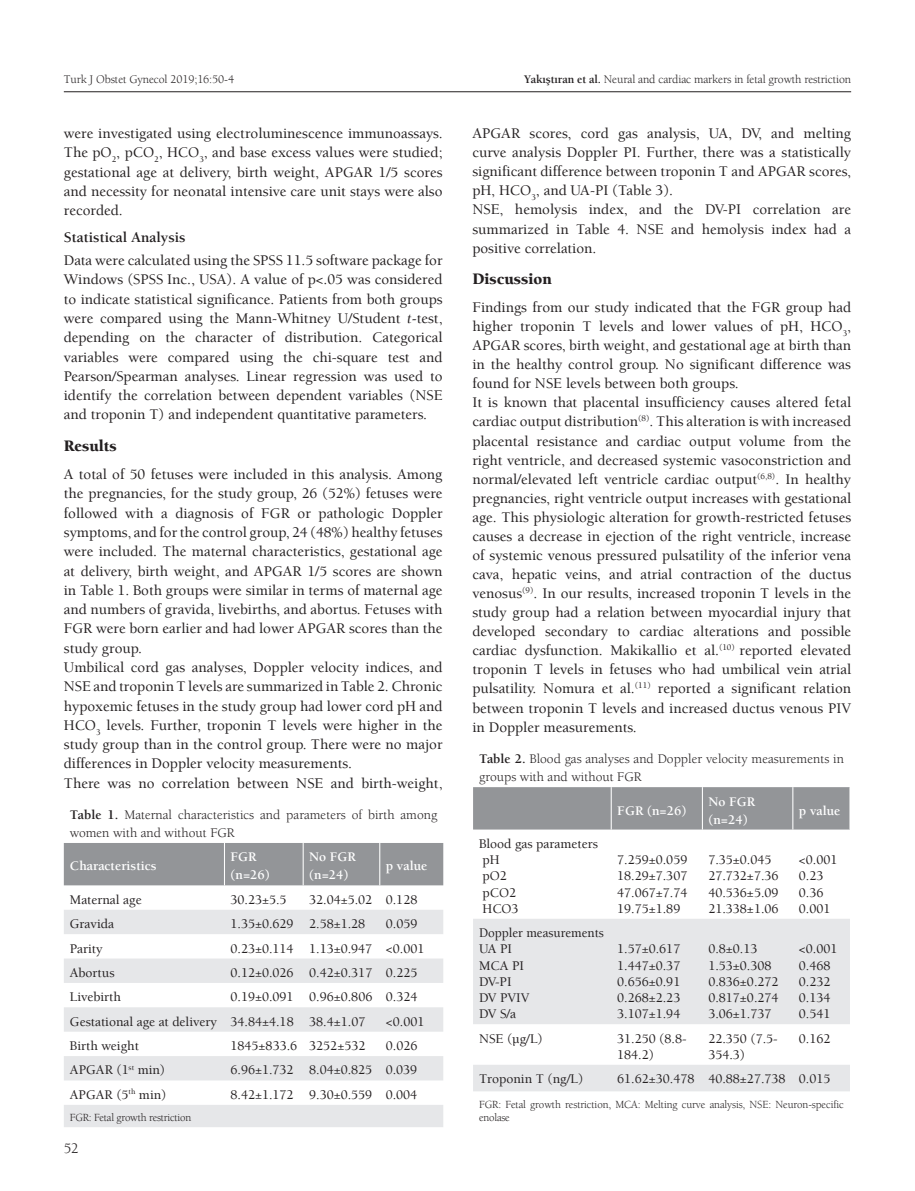
<style>
.page{position:relative;width:915px;height:1191px;background:#fff}
.page>*{position:absolute;margin:0;border:0;box-sizing:border-box;transform-origin:0 0}
.t1{font:16.5px "Berkeley Black Tr";color:#231f20}
.t2{font:15px/19.2px "Berkeley Regular Tr";color:#231f20}
.t3{font:15px "Berkeley Bold Tr";color:#231f20}
.t4{font:15px "Berkeley Book Tr";color:#231f20}
.t5{font:13.5px/16.2px "Berkeley Regular Tr";color:#231f20}
.t6{font:13.5px/18px "Berkeley Book Tr";color:#231f20}
.t7{font:700 13.5px/18px "Berkeley";color:#fff}
.t8{font:13.5px/16.2px "Berkeley Regular Tr";color:#231f20;scale:.96 1}
.t9{font:12px "Berkeley Book Tr";letter-spacing:-.01em;color:#231f20}
.t10{font:11.25px/13.5px "Berkeley Book Tr";letter-spacing:-.01em;color:#231f20}
.s1{font-family:"Berkeley Italic Tr"}
.s2{font-family:"Berkeley Bold Tr"}
</style>
<div class="page">
<hr style="left:64px;top:91px;width:786px;height:1px;background:#231f20">
<div style="left:64px;top:843px;width:379px;height:42px;background:#939598"></div>
<svg style="left:64px;top:910px;width:379px;height:217px;fill:#e6e7e9"></svg>
<hr style="left:224px;top:843px;width:1px;height:42px;background:#fff">
<hr style="left:302px;top:843px;width:1px;height:42px;background:#fff">
<hr style="left:379px;top:843px;width:1px;height:42px;background:#fff">
<div style="left:473px;top:787px;width:376px;height:42px;background:#939598"></div>
<svg style="left:473px;top:919px;width:376px;height:172px;fill:#e6e7e9"></svg>
<hr style="left:610px;top:787px;width:1px;height:42px;background:#fff">
<hr style="left:701px;top:787px;width:1px;height:42px;background:#fff">
<hr style="left:792px;top:787px;width:1px;height:42px;background:#fff">
<p class="t9" style="left:64px;top:72px;width:172px">Turk J Obstet Gynecol 2019;16:50-4</p>
<p class="t2" style="left:64px;top:124px;width:380px;text-align:justify">were investigated using electroluminescence immunoassays.<br>The pO<sub>2</sub>, pCO<sub>2</sub>, HCO<sub>3</sub>, and base excess values were studied; gestational age at delivery, birth weight, APGAR 1/5 scores and necessity for neonatal intensive care unit stays were also recorded.</p>
<p class="t3" style="left:64px;top:228px;width:123px">Statistical Analysis</p>
<p class="t2" style="left:64px;top:250px;width:380px;text-align:justify">Data were calculated using the SPSS 11.5 software package for Windows (SPSS Inc., USA). A value of p&lt;.05 was considered to indicate statistical significance. Patients from both groups were compared using the Mann-Whitney U/Student <span class="s1">t-</span>test, depending on the character of distribution. Categorical variables were compared using the chi-square test and Pearson/Spearman analyses. Linear regression was used to identify the correlation between dependent variables (NSE and troponin T) and independent quantitative parameters.</p>
<p class="t1" style="left:64px;top:436px;width:55px">Results</p>
<p class="t2" style="left:64px;top:464px;width:380px">A total of 50 fetuses were included in this analysis. Among the pregnancies, for the study group, 26 (52%) fetuses were followed with a diagnosis of FGR or pathologic Doppler symptoms, and for the control group, 24 (48%) healthy fetuses were included. The maternal characteristics, gestational age at delivery, birth weight, and APGAR 1/5 scores are shown in Table 1. Both groups were similar in terms of maternal age and numbers of gravida, livebirths, and abortus. Fetuses with FGR were born earlier and had lower APGAR scores than the study group.<br>Umbilical cord gas analyses, Doppler velocity indices, and NSE and troponin T levels are summarized in Table 2. Chronic hypoxemic fetuses in the study group had lower cord pH and HCO<sub>3</sub> levels. Further, troponin T levels were higher in the study group than in the control group. There were no major differences in Doppler velocity measurements.<br>There was no correlation between NSE and birth-weight,</p>
<p class="t6" style="left:70px;top:805px;width:369px"><span class="s2">Table 1.</span> Maternal characteristics and parameters of birth among women with and without FGR</p>
<p class="t7" style="left:70px;top:857px;width:88px">Characteristics</p>
<p class="t7" style="left:230px;top:848px;width:41px">FGR (n=26)</p>
<p class="t7" style="left:309px;top:848px;width:48px">No FGR (n=24)</p>
<p class="t7" style="left:385px;top:857px;width:43px">p value</p>
<p class="t5" style="left:70px;top:891px;width:73px">Maternal age</p>
<p class="t5" style="left:230px;top:891px;width:58px">30.23±5.5</p>
<p class="t5" style="left:309px;top:891px;width:110px">32.04±5.02 0.128</p>
<p class="t5" style="left:70px;top:915px;width:46px">Gravida</p>
<p class="t5" style="left:230px;top:915px;width:136px">1.35±0.629 2.58±1.28</p>
<p class="t5" style="left:385px;top:915px;width:33px">0.059</p>
<p class="t5" style="left:70px;top:940px;width:34px">Parity</p>
<p class="t5" style="left:230px;top:940px;width:195px">0.23±0.114 1.13±0.947 &lt;0.001</p>
<p class="t5" style="left:70px;top:964px;width:46px">Abortus</p>
<p class="t5" style="left:230px;top:964px;width:188px">0.12±0.026 0.42±0.317 0.225</p>
<p class="t5" style="left:70px;top:988px;width:53px">Livebirth</p>
<p class="t5" style="left:70px;top:984px;width:349px;line-height:24.5px;text-indent:161px">0.19±0.091 0.96±0.806 0.324<br>Gestational age at delivery 34.84±4.18 38.4±1.07</p>
<p class="t5" style="left:386px;top:1013px;width:40px">&lt;0.001</p>
<p class="t5" style="left:70px;top:1037px;width:70px">Birth weight</p>
<p class="t5" style="left:230px;top:1037px;width:136px">1845±833.6 3252±532</p>
<p class="t5" style="left:386px;top:1037px;width:33px">0.026</p>
<p class="t5" style="left:70px;top:1062px;width:97px">APGAR (1<sup>st</sup> min)</p>
<p class="t5" style="left:230px;top:1062px;width:188px">6.96±1.732 8.04±0.825 0.039</p>
<p class="t5" style="left:70px;top:1086px;width:98px">APGAR (5<sup>th</sup> min)</p>
<p class="t5" style="left:230px;top:1086px;width:188px">8.42±1.172 9.30±0.559 0.004</p>
<p class="t10" style="left:70px;top:1110px;width:123px">FGR: Fetal growth restriction</p>
<p class="t4" style="left:64px;top:1139px;width:17px">52</p>
<p class="t9" style="left:524px;top:72px;width:328px"><span class="s2">Yakıştıran et al.</span> Neural and cardiac markers in fetal growth restriction</p>
<p class="t2" style="left:472px;top:124px;width:380px">APGAR scores, cord gas analysis, UA, DV, and melting curve analysis Doppler PI. Further, there was a statistically significant difference between troponin T and APGAR scores, pH, HCO<sub>3</sub>, and UA-PI (Table 3).<br>NSE, hemolysis index, and the DV-PI correlation are summarized in Table 4. NSE and hemolysis index had a positive correlation.</p>
<p class="t1" style="left:472px;top:269px;width:81px">Discussion</p>
<p class="t2" style="left:472px;top:297px;width:380px">Findings from our study indicated that the FGR group had higher troponin T levels and lower values of pH, HCO<sub>3</sub>, APGAR scores, birth weight, and gestational age at birth than in the healthy control group. No significant difference was found for NSE levels between both groups.<br>It is known that placental insufficiency causes altered fetal cardiac output distribution<sup>(8)</sup>. This alteration is with increased placental resistance and cardiac output volume from the right ventricle, and decreased systemic vasoconstriction and normal/elevated left ventricle cardiac output<sup>(6,8)</sup>. In healthy pregnancies, right ventricle output increases with gestational age. This physiologic alteration for growth-restricted fetuses causes a decrease in ejection of the right ventricle, increase of systemic venous pressured pulsatility of the inferior vena cava, hepatic veins, and atrial contraction of the ductus venosus<sup>(9)</sup>. In our results, increased troponin T levels in the study group had a relation between myocardial injury that developed secondary to cardiac alterations and possible cardiac dysfunction. Makikallio et al.<sup>(10)</sup> reported elevated troponin T levels in fetuses who had umbilical vein atrial pulsatility. Nomura et al.<sup>(11)</sup> reported a significant relation between troponin T levels and increased ductus venous PIV in Doppler measurements.</p>
<p class="t6" style="left:479px;top:749px;width:366px"><span class="s2">Table 2.</span> Blood gas analyses and Doppler velocity measurements in groups with and without FGR</p>
<p class="t7" style="left:617px;top:801px;width:71px">FGR (n=26)</p>
<p class="t7" style="left:708px;top:792px;width:48px">No FGR (n=24)</p>
<p class="t7" style="left:798px;top:801px;width:43px">p value</p>
<p class="t5" style="left:479px;top:835px;width:120px">Blood gas parameters pH<br>pO2<br>pCO2<br>HCO3</p>
<p class="t5" style="left:617px;top:851px;width:72px;text-align:justify">7.259±0.059<br>18.29±7.307<br>47.067±7.74<br>19.75±1.89</p>
<p class="t5" style="left:708px;top:851px;width:72px">7.35±0.045<br>27.732±7.36<br>40.536±5.09<br>21.338±1.06</p>
<p class="t5" style="left:798px;top:851px;width:40px">&lt;0.001<br>0.23<br>0.36<br>0.001</p>
<p class="t8" style="left:479px;top:924px;width:132px">Doppler measurements<br>UA PI<br>MCA PI<br>DV-PI<br>DV PVIV<br>DV S/a</p>
<p class="t5" style="left:617px;top:940px;width:65px;text-align:justify">1.57±0.617<br>1.447±0.37<br>0.656±0.91<br>0.268±2.23<br>3.107±1.94</p>
<p class="t5" style="left:708px;top:940px;width:72px">0.8±0.13<br>1.53±0.308<br>0.836±0.272<br>0.817±0.274<br>3.06±1.737</p>
<p class="t5" style="left:798px;top:940px;width:40px">&lt;0.001<br>0.468<br>0.232<br>0.134<br>0.541</p>
<p class="t5" style="left:479px;top:1030px;width:65px">NSE (µg/L)</p>
<p class="t5" style="left:617px;top:1030px;width:71px">31.250 (8.8-<br>184.2)</p>
<p class="t5" style="left:708px;top:1030px;width:71px">22.350 (7.5-<br>354.3)</p>
<p class="t5" style="left:798px;top:1030px;width:33px">0.162</p>
<p class="t5" style="left:479px;top:1070px;width:106px">Troponin T (ng/L)</p>
<p class="t5" style="left:617px;top:1070px;width:214px">61.62±30.478 40.88±27.738 0.015</p>
<p class="t10" style="left:479px;top:1097px;width:366px">FGR: Fetal growth restriction, MCA: Melting curve analysis, NSE: Neuron-specific enolase</p>
</div>
